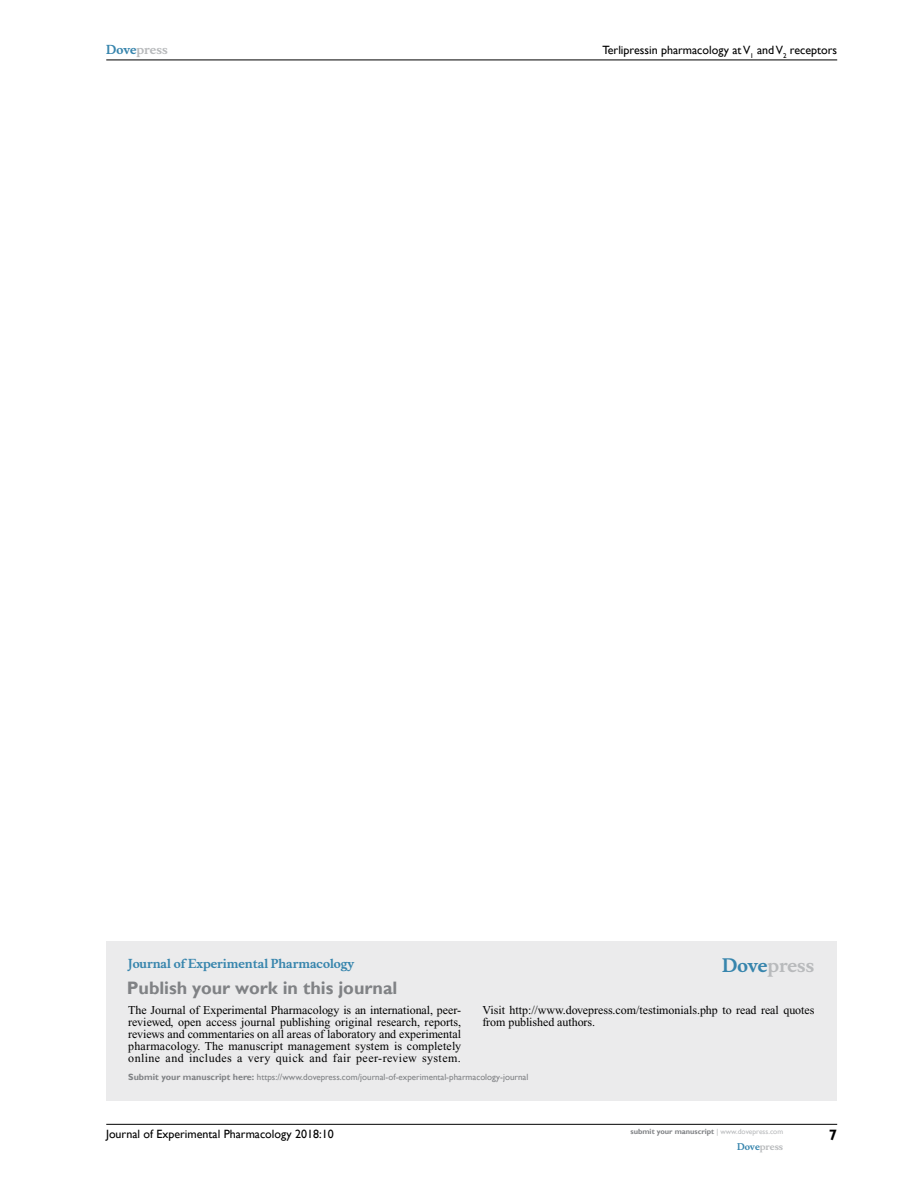
<style>
.page{position:relative;width:918px;height:1188px;background:#fff}
.page>*{position:absolute;margin:0;border:0;box-sizing:border-box;transform-origin:0 0}
.t1{font:700 18px "Gill Sans";color:#808285}
.t2{font:700 18px "Musee";color:#b8babc}
.t3{font:700 15px "Gill Sans";color:#000}
.t4{font:12px/12px "Times New Roman";letter-spacing:-.005em;color:#000;text-align:justify}
.t5{font:12px "Gill Sans";color:#000}
.t6{font:700 12px "Musee";color:#3785ad}
.t7{font:700 12px "Musee";color:#b8babc}
.t8{font:9px "Gill Sans";color:#808285}
.t9{font:700 9px "Musee";color:#b8babc}
.t10{font:700 7.5px "Gill Sans";color:#808285}
.s1{color:#3785ad}
.s2{font-weight:700}
.s3{font-weight:400;color:#b8babc}
</style>
<div class="page">
<div style="left:106px;top:941px;width:731px;height:159px;background:#ebebec"></div>
<hr style="left:106px;top:1124px;width:731px;height:1px;background:#000">
<hr style="left:106px;top:60px;width:731px;height:1px;background:#000">
<p class="t7" style="left:106px;top:43px;width:63px"><span class="s1">Dove</span>press</p>
<p class="t5" style="left:602px;top:43px;width:236px">Terlipressin pharmacology at V<sub>1</sub> and V<sub>2</sub> receptors</p>
<p class="t6" style="left:128px;top:956px;width:227px">Journal of Experimental Pharmacology</p>
<h1 class="t1" style="left:127px;top:977px;width:272px">Publish your work in this journal</h1>
<h1 class="t2" style="left:722px;top:955px;width:94px"><span class="s1">Dove</span>press</h1>
<p class="t4" style="left:128px;top:1004px;width:335px">The Journal of Experimental Pharmacology is an international, peer&shy;reviewed, open access journal publishing original research, reports, reviews and commentaries on all areas of laboratory and experimental pharmacology. The manuscript management system is completely online and includes a very quick and fair peer-review system.</p>
<p class="t4" style="left:482px;top:1004px;width:334px">Visit http://www.dovepress.com/testimonials.php to read real quotes from published authors.</p>
<p class="t8" style="left:128px;top:1072px;width:402px"><span class="s2">Submit your manuscript here:</span> https://www.dovepress.com/journal-of-experimental-pharmacology-journal</p>
<p class="t5" style="left:106px;top:1127px;width:229px">Journal of Experimental Pharmacology 2018:10</p>
<p class="t10" style="left:631px;top:1127px;width:154px">submit your manuscript <span class="s3">| www.dovepress.com</span></p>
<p class="t9" style="left:737px;top:1141px;width:48px"><span class="s1">Dove</span>press</p>
<p class="t3" style="left:829px;top:1126px;width:10px">7</p>
</div>
